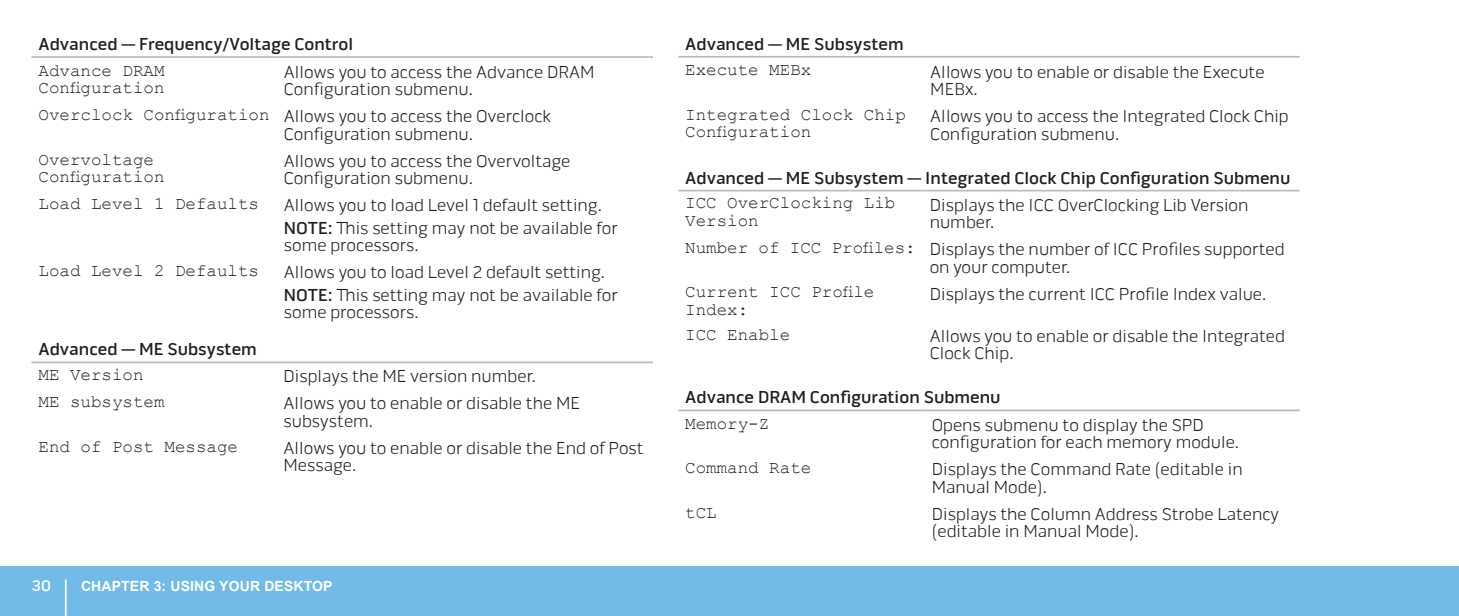
<style>
.page{position:relative;width:1459px;height:616px;background:#fff}
.page>*{position:absolute;margin:0;border:0;box-sizing:border-box;transform-origin:0 0}
.AW_Paragraph_Table{font:300 17.5px/17.5px "Pill Alt 600 mg";color:#231f20}
.AW_Paragraph_Table-2{font:17.5px/17.5px "Courier New";color:#231f20}
.AW_Paragraph_BOLD{font:500 17.5px "Pill Alt 600 mg";color:#231f20}
.t1{font:500 15.75px "Pill Alt 600 mg";color:#fff}
.t2{font:700 14px "Arial";letter-spacing:.01em;color:#fff}
.s1{font-weight:500}
</style>
<div class="page">
<div style="left:0;top:566px;width:1458px;height:49px;background:#72bbe8"></div>
<hr style="left:65px;top:579px;width:2px;height:36px;background:#fff">
<hr style="left:32px;top:56px;width:245px;height:2px;background:#bcbdc0">
<hr style="left:277px;top:56px;width:376px;height:2px;background:#bcbdc0">
<hr style="left:32px;top:361px;width:244px;height:2px;background:#bcbdc0">
<hr style="left:276px;top:361px;width:377px;height:2px;background:#bcbdc0">
<hr style="left:678px;top:56px;width:245px;height:2px;background:#bcbdc0">
<hr style="left:923px;top:56px;width:376px;height:2px;background:#bcbdc0">
<hr style="left:678px;top:189px;width:244px;height:2px;background:#bcbdc0">
<hr style="left:922px;top:189px;width:377px;height:2px;background:#bcbdc0">
<hr style="left:678px;top:409px;width:246px;height:2px;background:#bcbdc0">
<hr style="left:924px;top:409px;width:375px;height:2px;background:#bcbdc0">
<p class="AW_Paragraph_BOLD" style="left:38px;top:34px;width:316px">Advanced — Frequency/Voltage Control</p>
<p class="AW_Paragraph_Table-2" style="left:38px;top:61px;width:127px">Advance DRAM<br>Configuration</p>
<p class="AW_Paragraph_Table" style="left:284px;top:63px;width:312px">Allows you to access the Advance DRAM<br>Configuration submenu.</p>
<p class="AW_Paragraph_Table-2" style="left:38px;top:105px;width:233px">Overclock Configuration</p>
<p class="AW_Paragraph_Table" style="left:284px;top:108px;width:269px">Allows you to access the Overclock<br>Configuration submenu.</p>
<p class="AW_Paragraph_Table-2" style="left:38px;top:150px;width:127px">Overvoltage<br>Configuration</p>
<p class="AW_Paragraph_Table" style="left:284px;top:152px;width:288px">Allows you to access the Overvoltage<br>Configuration submenu.</p>
<p class="AW_Paragraph_Table-2" style="left:38px;top:194px;width:222px">Load Level 1 Defaults</p>
<p class="AW_Paragraph_Table" style="left:284px;top:197px;width:319px">Allows you to load Level 1 default setting.</p>
<p class="AW_Paragraph_Table" style="left:284px;top:219px;width:335px"><span class="s1">NOTE:</span> This setting may not be available for some processors.</p>
<p class="AW_Paragraph_Table-2" style="left:38px;top:261px;width:222px">Load Level 2 Defaults</p>
<p class="AW_Paragraph_Table" style="left:284px;top:263px;width:323px">Allows you to load Level 2 default setting.</p>
<p class="AW_Paragraph_Table" style="left:284px;top:286px;width:335px"><span class="s1">NOTE:</span> This setting may not be available for some processors.</p>
<p class="AW_Paragraph_BOLD" style="left:38px;top:339px;width:220px">Advanced — ME Subsystem</p>
<p class="AW_Paragraph_Table-2" style="left:38px;top:365px;width:106px">ME Version</p>
<p class="AW_Paragraph_Table" style="left:283px;top:367px;width:254px">Displays the ME version number.</p>
<p class="AW_Paragraph_Table-2" style="left:38px;top:392px;width:127px">ME subsystem</p>
<p class="AW_Paragraph_Table" style="left:283px;top:394px;width:298px">Allows you to enable or disable the ME subsystem.</p>
<p class="AW_Paragraph_Table-2" style="left:38px;top:436px;width:201px">End of Post Message</p>
<p class="AW_Paragraph_Table" style="left:283px;top:439px;width:362px">Allows you to enable or disable the End of Post<br>Message.</p>
<p class="t1" style="left:32px;top:576px;width:21px">30</p>
<p class="t2" style="left:81px;top:576px;width:253px">CHAPTER 3: USING YOUR DESKTOP</p>
<p class="AW_Paragraph_BOLD" style="left:685px;top:34px;width:220px">Advanced — ME Subsystem</p>
<p class="AW_Paragraph_Table-2" style="left:685px;top:61px;width:127px">Execute MEBx</p>
<p class="AW_Paragraph_Table" style="left:930px;top:63px;width:336px">Allows you to enable or disable the Execute<br>MEBx.</p>
<p class="AW_Paragraph_Table-2" style="left:685px;top:105px;width:222px">Integrated Clock Chip<br>Configuration</p>
<p class="AW_Paragraph_Table" style="left:930px;top:107px;width:360px">Allows you to access the Integrated Clock Chip<br>Configuration submenu.</p>
<p class="AW_Paragraph_BOLD" style="left:685px;top:167px;width:606px">Advanced — ME Subsystem — Integrated Clock Chip Configuration Submenu</p>
<p class="AW_Paragraph_Table-2" style="left:685px;top:193px;width:211px">ICC OverClocking Lib<br>Version</p>
<p class="AW_Paragraph_Table" style="left:929px;top:196px;width:320px">Displays the ICC OverClocking Lib Version number.</p>
<p class="AW_Paragraph_Table-2" style="left:685px;top:238px;width:232px">Number of ICC Profiles:</p>
<p class="AW_Paragraph_Table" style="left:929px;top:240px;width:356px">Displays the number of ICC Profiles supported on your computer.</p>
<p class="AW_Paragraph_Table-2" style="left:685px;top:282px;width:190px">Current ICC Profile<br>Index:</p>
<p class="AW_Paragraph_Table" style="left:929px;top:285px;width:338px">Displays the current ICC Profile Index value.</p>
<p class="AW_Paragraph_Table-2" style="left:685px;top:324px;width:106px">ICC Enable</p>
<p class="AW_Paragraph_Table" style="left:929px;top:327px;width:357px">Allows you to enable or disable the Integrated<br>Clock Chip.</p>
<p class="AW_Paragraph_BOLD" style="left:685px;top:387px;width:317px">Advance DRAM Configuration Submenu</p>
<p class="AW_Paragraph_Table-2" style="left:685px;top:413px;width:85px">Memory-Z</p>
<p class="AW_Paragraph_Table" style="left:931px;top:416px;width:309px">Opens submenu to display the SPD configuration for each memory module.</p>
<p class="AW_Paragraph_Table-2" style="left:685px;top:458px;width:127px">Command Rate</p>
<p class="AW_Paragraph_Table" style="left:931px;top:460px;width:312px">Displays the Command Rate (editable in<br>Manual Mode).</p>
<p class="AW_Paragraph_Table-2" style="left:685px;top:502px;width:33px">tCL</p>
<p class="AW_Paragraph_Table" style="left:931px;top:505px;width:349px">Displays the Column Address Strobe Latency (editable in Manual Mode).</p>
</div>
